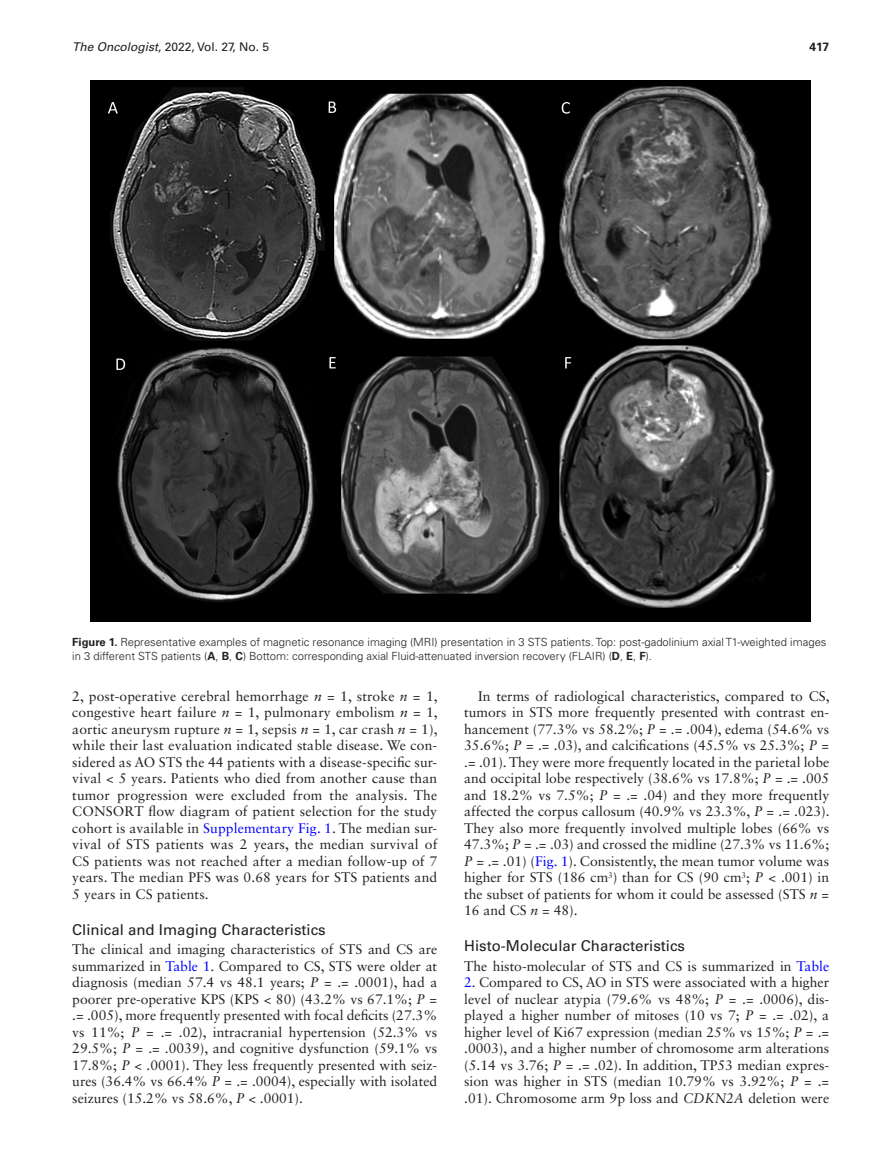
<style>
.page{position:relative;width:893px;height:1174px;background:#fff}
.page>*{position:absolute;margin:0;border:0;box-sizing:border-box;transform-origin:0 0}
.t1{font:15px "Univers LT Std";color:#231f20}
.t2{font:13.8px/16.5px "Sabon LT Std";color:#231f20;text-align:justify}
.t3{font:12px "Univers LT Std";color:#231f20}
.t4{font:700 12px "Univers LT Std";color:#231f20}
.t5{font:300 11.25px/14.2px "Univers LT Std";color:#231f20}
.s1{font-style:italic}
.s2{font-weight:700}
.s3{color:#00f}
</style>
<div class="page">
<img style="left:91px;top:81px;width:720px;height:540px">
<p class="t3" style="left:72px;top:40px;width:199px"><span class="s1">The Oncologist</span>, 2022, Vol. 27, No. 5</p>
<p class="t4" style="left:809px;top:40px;width:21px">417</p>
<p class="t5" style="left:72px;top:634px;width:756px"><span class="s2">Figure 1.</span> Representative examples of magnetic resonance imaging (MRI) presentation in 3 STS patients. Top: post-gadolinium axial T1-weighted images in 3 different STS patients (<span class="s2">A</span>, <span class="s2">B</span>, <span class="s2">C</span>) Bottom: corresponding axial Fluid-attenuated inversion recovery (FLAIR) (<span class="s2">D</span>, <span class="s2">E</span>, <span class="s2">F</span>).</p>
<p class="t2" style="left:72px;top:687px;width:367px">2, post-operative cerebral hemorrhage <span class="s1">n</span> = 1, stroke <span class="s1">n</span> = 1, congestive heart failure <span class="s1">n</span> = 1, pulmonary embolism <span class="s1">n</span> = 1, aortic aneurysm rupture <span class="s1">n</span> = 1, sepsis <span class="s1">n</span> = 1, car crash <span class="s1">n</span> = 1), while their last evaluation indicated stable disease. We con&shy;sidered as AO STS the 44 patients with a disease-specific sur&shy;vival &lt; 5 years. Patients who died from another cause than tumor progression were excluded from the analysis. The CONSORT flow diagram of patient selection for the study cohort is available in <span class="s3">Supplementary Fig. 1</span>. The median sur&shy;vival of STS patients was 2 years, the median survival of CS patients was not reached after a median follow-up of 7 years. The median PFS was 0.68 years for STS patients and 5 years in CS patients.</p>
<p class="t1" style="left:72px;top:920px;width:255px">Clinical and Imaging Characteristics</p>
<p class="t2" style="left:72px;top:941px;width:366px">The clinical and imaging characteristics of STS and CS are summarized in <span class="s3">Table 1</span>. Compared to CS, STS were older at diagnosis (median 57.4 vs 48.1 years; <span class="s1">P</span> = .= .0001), had a poorer pre-operative KPS (KPS &lt; 80) (43.2% vs 67.1%; <span class="s1">P</span> = .= .005), more frequently presented with focal deficits (27.3% vs 11%; <span class="s1">P</span> = .= .02), intracranial hypertension (52.3% vs 29.5%; <span class="s1">P</span> = .= .0039), and cognitive dysfunction (59.1% vs 17.8%; <span class="s1">P</span> &lt; .0001). They less frequently presented with seiz&shy;ures (36.4% vs 66.4% <span class="s1">P</span> = .= .0004), especially with isolated seizures (15.2% vs 58.6%, <span class="s1">P</span> &lt; .0001).</p>
<p class="t2" style="left:464px;top:687px;width:367px;text-indent:14px">In terms of radiological characteristics, compared to CS, tumors in STS more frequently presented with contrast en&shy;hancement (77.3% vs 58.2%; <span class="s1">P</span> = .= .004), edema (54.6% vs 35.6%; <span class="s1">P</span> = .= .03), and calcifications (45.5% vs 25.3%; <span class="s1">P</span> = .= .01). They were more frequently located in the parietal lobe and occipital lobe respectively (38.6% vs 17.8%; <span class="s1">P</span> = .= .005 and 18.2% vs 7.5%; <span class="s1">P</span> = .= .04) and they more frequently affected the corpus callosum (40.9% vs 23.3%, <span class="s1">P</span> = .= .023).<br>They also more frequently involved multiple lobes (66% vs 47.3%; <span class="s1">P</span> = .= .03) and crossed the midline (27.3% vs 11.6%; <span class="s1">P</span> = .= .01) (<span class="s3">Fig. 1</span>). Consistently, the mean tumor volume was higher for STS (186 cm<sup>3</sup>) than for CS (90 cm<sup>3</sup>; <span class="s1">P</span> &lt; .001) in the subset of patients for whom it could be assessed (STS <span class="s1">n</span> = 16 and CS <span class="s1">n</span> = 48).</p>
<p class="t1" style="left:464px;top:937px;width:222px">Histo-Molecular Characteristics</p>
<p class="t2" style="left:464px;top:957px;width:366px">The histo-molecular of STS and CS is summarized in <span class="s3">Table</span></p>
<p class="t2" style="left:464px;top:974px;width:366px"><span class="s3">2</span>. Compared to CS, AO in STS were associated with a higher level of nuclear atypia (79.6% vs 48%; <span class="s1">P</span> = .= .0006), dis&shy;played a higher number of mitoses (10 vs 7; <span class="s1">P</span> = .= .02), a higher level of Ki67 expression (median 25% vs 15%; <span class="s1">P</span> = .= .0003), and a higher number of chromosome arm alterations (5.14 vs 3.76; <span class="s1">P</span> = .= .02). In addition, TP53 median expres&shy;sion was higher in STS (median 10.79% vs 3.92%; <span class="s1">P</span> = .= .01). Chromosome arm 9p loss and <span class="s1">CDKN2A</span> deletion were</p>
</div>
